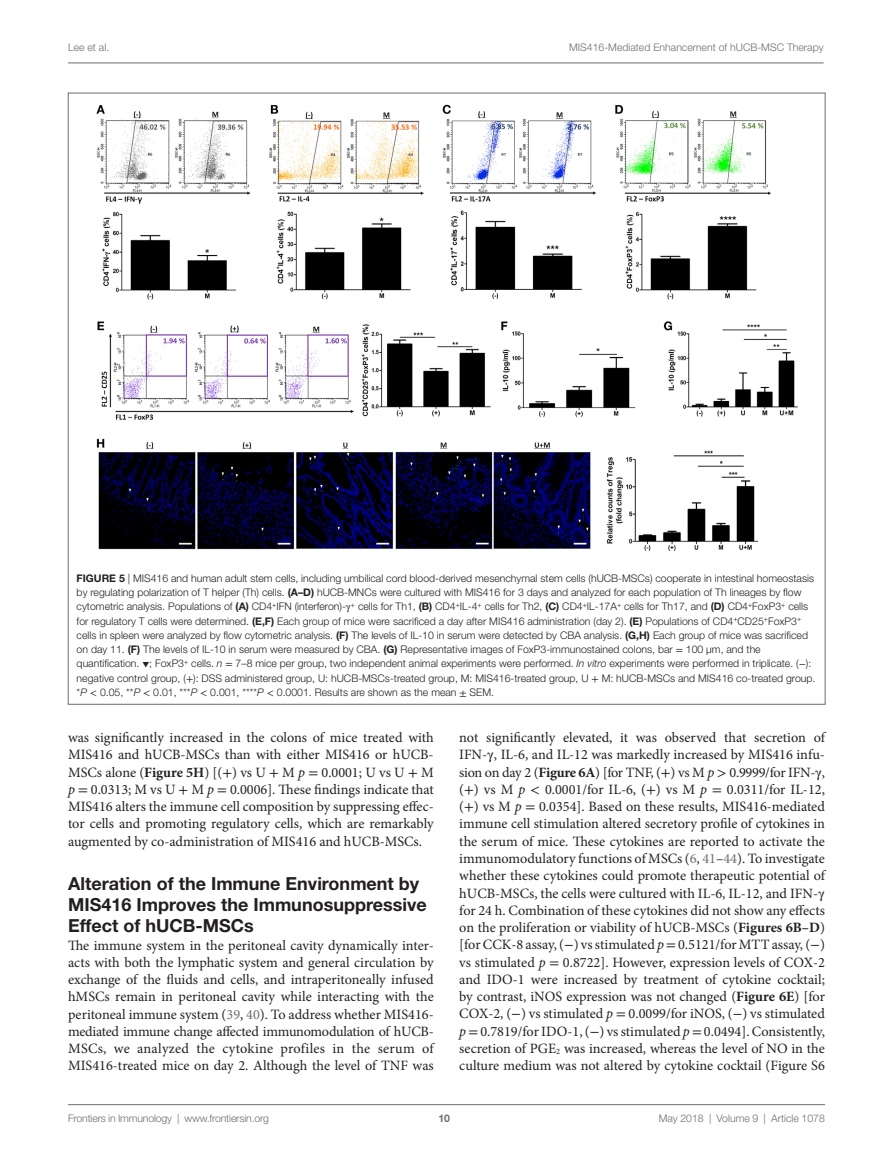
<style>
.page{position:relative;width:893px;height:1170px;background:#fff}
.page>*{position:absolute;margin:0;border:0;box-sizing:border-box;transform-origin:0 0}
.t1{font:700 18px/21px "Helvetica Neue LT Std";color:#231f20}
.t2{font:14.25px/17.2px "Minion Pro";color:#231f20;text-align:justify}
.t3{font:300 10.5px/14.2px "Helvetica Neue LT Std";color:#231f20}
.t4{font:300 10.5px "Helvetica Neue LT Std";color:#6c6d70}
.t5{font:700 10.5px "Helvetica Neue LT Std";color:#6c6d70}
.s1{font-weight:700}
.s2{font-family:"STIX General";font-weight:400}
.s3{font-style:italic}
.s4{font-family:"STIX General"}
.s5{color:#6c6d70}
</style>
<div class="page">
<img style="left:96px;top:104px;width:702px;height:447px">
<hr style="left:68px;top:63px;width:756px;height:1px;background:#6c6d70">
<hr style="left:68px;top:1104px;width:757px;height:1px;background:#6c6d70">
<p class="t4" style="left:68px;top:41px;width:43px">Lee et al.</p>
<p class="t4" style="left:569px;top:41px;width:256px">MIS416-Mediated Enhancement of hUCB-MSC Therapy</p>
<p class="t3" style="left:77px;top:570px;width:740px"><span class="s1">FIG URE 5</span> | MIS416 and human adult stem cells, including umbilical cord blood-derived mesenchymal stem cells (hUCB-MSCs) cooperate in intestinal homeostasis by regulating polarization of T helper (Th) cells. <span class="s1">(A–D)</span> hUCB-MNCs were cultured with MIS416 for 3 days and analyzed for each population of Th lineages by flow cytometric analysis. Populations of <span class="s1">(A)</span> CD4<sup>+</sup>IFN (interferon)-<span class="s2">γ</span><sup>+</sup> cells for Th1, <span class="s1">(B)</span> CD4<sup>+</sup>IL-4<sup>+</sup> cells for Th2, <span class="s1">(C)</span> CD4<sup>+</sup>IL-17A<sup>+</sup> cells for Th17, and <span class="s1">(D)</span> CD4<sup>+</sup>FoxP3<sup>+</sup> cells for regulatory T cells were determined. <span class="s1">(E,F)</span> Each group of mice were sacrificed a day after MIS416 administration (day 2). <span class="s1">(E)</span> Populations of CD4<sup>+</sup>CD25<sup>+</sup>FoxP3<sup>+ </sup>cells in spleen were analyzed by flow cytometric analysis. <span class="s1">(F)</span> The levels of IL-10 in serum were detected by CBA analysis. <span class="s1">(G,H)</span> Each group of mice was sacrificed on day 11. <span class="s1">(F)</span> The levels of IL-10 in serum were measured by CBA. <span class="s1">(G)</span> Representative images of FoxP3-immunostained colons, bar <span class="s2">=</span> 100 µm, and the quantification. <span class="s2">▾</span>; FoxP3<sup>+</sup> cells. <span class="s3">n</span> <span class="s2">=</span> 7–8 mice per group, two independent animal experiments were performed. <span class="s3">In vitro</span> experiments were performed in triplicate. (<span class="s2">−</span>): negative control group, (<span class="s2">+</span>): DSS administered group, U: hUCB-MSCs-treated group, M: MIS416-treated group, U <span class="s2">+</span> M: hUCB-MSCs and MIS416 co-treated group. *<span class="s3">P</span> <span class="s2">&lt;</span> 0.05, **<span class="s3">P</span> <span class="s2">&lt;</span> 0.01, ***<span class="s3">P</span> <span class="s2">&lt;</span> 0.001, ****<span class="s3">P</span> <span class="s2">&lt;</span> 0.0001. Results are shown as the mean <span class="s2">±</span> SEM.</p>
<p class="t2" style="left:68px;top:729px;width:367px">was significantly increased in the colons of mice treated with MIS416 and hUCB-MSCs than with either MIS416 or hUCB-MSCs alone (<span class="s1">Figure 5H</span>) [(<span class="s4">+</span>) vs U <span class="s4">+</span> M <span class="s3">p</span> <span class="s4">=</span> 0.0001; U vs U <span class="s4">+</span> M <span class="s3">p</span> <span class="s4">=</span> 0.0313; M vs U <span class="s4">+</span> M <span class="s3">p</span> <span class="s4">=</span> 0.0006]. These findings indicate that MIS416 alters the immune cell composition by suppressing effec&shy;tor cells and promoting regulatory cells, which are remarkably augmented by co-administration of MIS416 and hUCB-MSCs.</p>
<p class="t1" style="left:68px;top:872px;width:360px">Alteration of the Immune Environment by<br>MIS416 Improves the Immunosuppressive<br>Effect of hUCB-MSCs</p>
<p class="t2" style="left:68px;top:936px;width:367px">The immune system in the peritoneal cavity dynamically inter&shy;acts with both the lymphatic system and general circulation by exchange of the fluids and cells, and intraperitoneally infused hMSCs remain in peritoneal cavity while interacting with the peritoneal immune system (<span class="s5">39</span>, <span class="s5">40</span>). To address whether MIS416- mediated immune change affected immunomodulation of hUCB-MSCs, we analyzed the cytokine profiles in the serum of MIS416-treated mice on day 2. Although the level of TNF was</p>
<p class="t2" style="left:459px;top:729px;width:367px">not significantly elevated, it was observed that secretion of IFN-<span class="s4">γ</span>, IL-6, and IL-12 was markedly increased by MIS416 infu&shy;sion on day 2 (<span class="s1">Figure 6A</span>) [for TNF, (<span class="s4">+</span>) vs M <span class="s3">p</span> <span class="s4">&gt;</span> 0.9999/for IFN-<span class="s4">γ</span>, (<span class="s4">+</span>) vs M <span class="s3">p</span> <span class="s4">&lt;</span> 0.0001/for IL-6, (<span class="s4">+</span>) vs M <span class="s3">p</span> <span class="s4">=</span> 0.0311/for IL-12, (<span class="s4">+</span>) vs M <span class="s3">p</span> <span class="s4">=</span> 0.0354]. Based on these results, MIS416-mediated immune cell stimulation altered secretory profile of cytokines in the serum of mice. These cytokines are reported to activate the immunomodulatory functions of MSCs (<span class="s5">6</span>, <span class="s5">41</span>–<span class="s5">44</span>). To investigate whether these cytokines could promote therapeutic potential of hUCB-MSCs, the cells were cultured with IL-6, IL-12, and IFN-<span class="s4">γ </span>for 24 h. Combination of these cytokines did not show any effects on the proliferation or viability of hUCB-MSCs (<span class="s1">Figures 6B–D</span>) [for CCK-8 assay, (<span class="s4">−</span>) vs stimulated <span class="s3">p</span><span class="s4">=</span> 0.5121/for MTT assay, (<span class="s4">−</span>) vs stimulated <span class="s3">p</span> <span class="s4">=</span> 0.8722]. However, expression levels of COX-2 and IDO-1 were increased by treatment of cytokine cocktail; by contrast, iNOS expression was not changed (<span class="s1">Figure 6E</span>) [for COX-2, (<span class="s4">−</span>) vs stimulated <span class="s3">p</span> <span class="s4">=</span> 0.0099/for iNOS, (<span class="s4">−</span>) vs stimulated <span class="s3">p</span> <span class="s4">=</span> 0.7819/for IDO-1, (<span class="s4">−</span>) vs stimulated <span class="s3">p</span><span class="s4">=</span> 0.0494]. Consistently, secretion of PGE<sub>2</sub> was increased, whereas the level of NO in the culture medium was not altered by cytokine cocktail (Figure S6</p>
<p class="t4" style="left:68px;top:1111px;width:203px">Frontiers in Immunology | www.frontiersin.org</p>
<p class="t4" style="left:659px;top:1111px;width:168px">May 2018 | Volume 9 | Article 1078</p>
<p class="t5" style="left:439px;top:1111px;width:13px">10</p>
</div>
